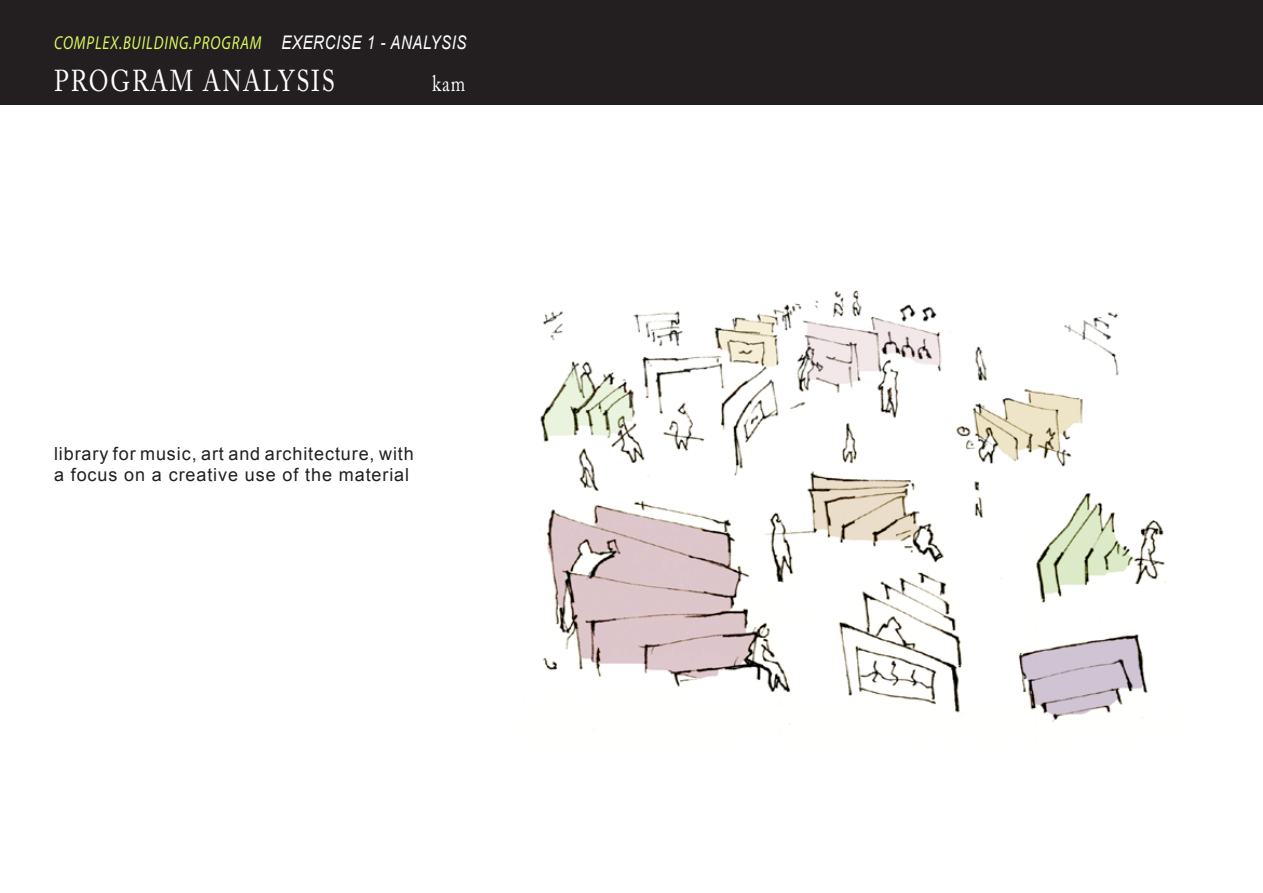
<style>
.page{position:relative;width:1263px;height:893px;background:#fff}
.page>*{position:absolute;margin:0;border:0;box-sizing:border-box;transform-origin:0 0}
.t1{font:30px "Adobe Caslon Pro";color:#fff;scale:.8 1}
.t2{font:22.5px "Adobe Caslon Pro";color:#fff;scale:.8 1}
.t3{font:italic 18.75px "Myriad Pro";letter-spacing:.06em;color:#dbfa61;scale:.8 1}
.t4{font:18px/21.6px "Arial";letter-spacing:.05em;color:#231f20}
.s1{font-family:"Arial";color:#fff}
</style>
<div class="page">
<div style="left:0;top:0;width:1263px;height:104px;background:#231f20"></div>
<img style="left:540px;top:290px;width:626px;height:447px">
<p class="t3" style="left:54px;top:31px;width:517px">COMPLEX.BUILDING.PROGRAM <span class="s1">EXERCISE 1 - ANALYSIS</span></p>
<h1 class="t1" style="left:54px;top:63px;width:26px">PROGRAM</h1>
<h1 class="t1" style="left:203px;top:63px;width:23px">ANALYSIS</h1>
<p class="t2" style="left:432px;top:70px;width:43px">KAM</p>
<p class="t4" style="left:54px;top:443px;width:361px">library for music, art and architecture, with a focus on a creative use of the material</p>
</div>
